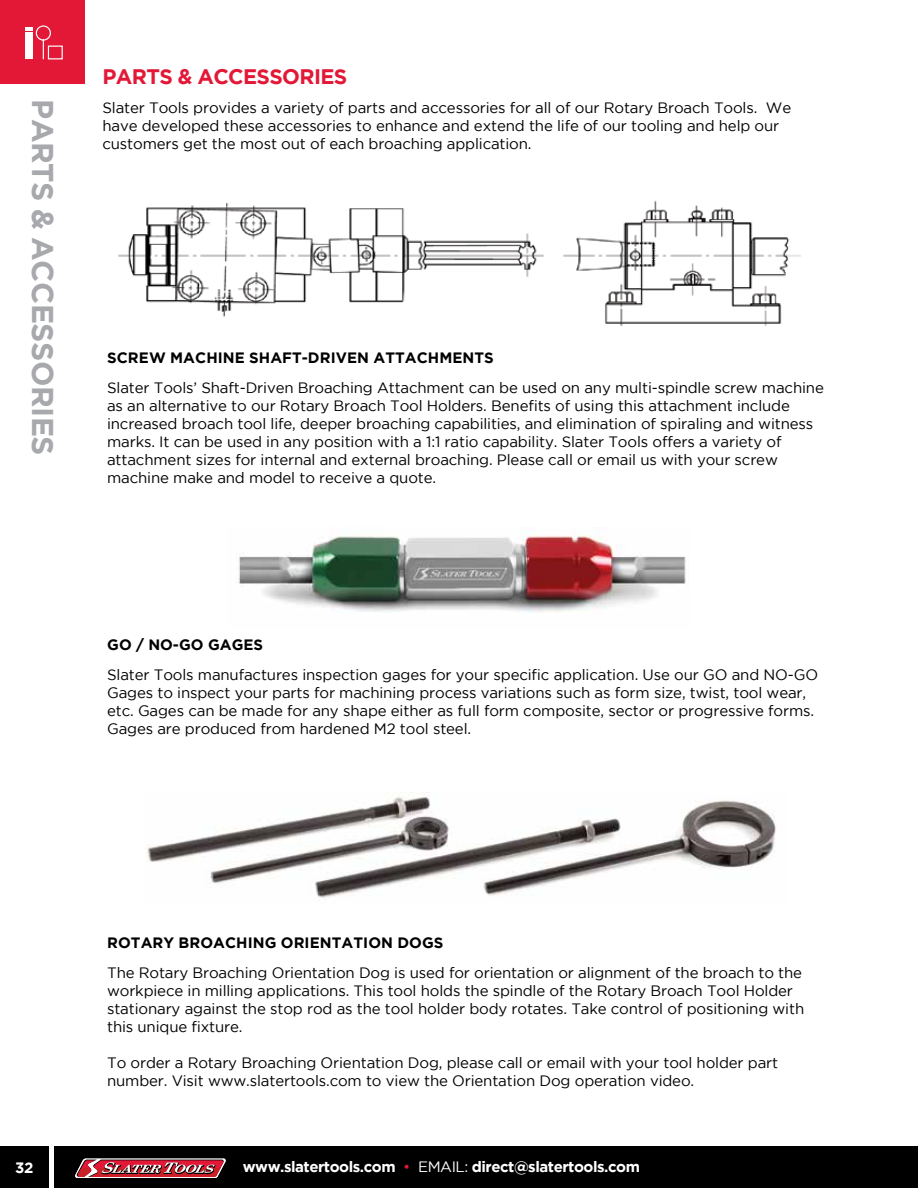
<style>
.page{position:relative;width:918px;height:1188px;background:#fff}
.page>*{position:absolute;margin:0;border:0;box-sizing:border-box;transform-origin:0 0}
.t1{font:700 30px "Gotham";letter-spacing:-.015em;color:#a7a9ac}
.t2{font:700 21px "Gotham";letter-spacing:-.03em;color:#e31837}
.t3{font:15px/18px "Gotham";letter-spacing:-.01em;color:#000}
.t4{font:700 15px "Gotham";letter-spacing:.005em;color:#000}
.t5{font:700 15px "Gotham";letter-spacing:-.03em;color:#fff}
.s1{font-weight:400;color:#e31837}
.s2{font-weight:400}
</style>
<div class="page">
<img style="left:238px;top:531px;width:448px;height:82px">
<img style="left:118px;top:200px;width:683px;height:126px">
<img style="left:145px;top:792px;width:631px;height:106px">
<div style="left:0;top:1147px;width:49px;height:41px;background:#000"></div>
<div style="left:0;top:0;width:84px;height:83px;background:#e31837"></div>
<div style="left:54px;top:1147px;width:864px;height:41px;background:#000"></div>
<svg style="left:75px;top:1159px;width:151px;height:19px;background:#b0515b"></svg>
<svg style="left:25px;top:25px;width:38px;height:35px"></svg>
<h1 class="t1" style="left:60px;top:99px;width:358px;rotate:90deg">PARTS &amp; ACCESSORIES</h1>
<h2 class="t2" style="left:102px;top:64px;width:246px">PARTS &amp; ACCESSORIES</h2>
<p class="t3" style="left:102px;top:99px;width:690px">Slater Tools provides a variety of parts and accessories for all of our Rotary Broach Tools. We have developed these accessories to enhance and extend the life of our tooling and help our customers get the most out of each broaching application.</p>
<p class="t4" style="left:107px;top:349px;width:388px">SCREW MACHINE SHAFT-DRIVEN ATTACHMENTS</p>
<p class="t3" style="left:107px;top:378px;width:718px">Slater Tools’ Shaft-Driven Broaching Attachment can be used on any multi-spindle screw machine as an alternative to our Rotary Broach Tool Holders. Benefits of using this attachment include increased broach tool life, deeper broaching capabilities, and elimination of spiraling and witness marks. It can be used in any position with a 1:1 ratio capability. Slater Tools offers a variety of attachment sizes for internal and external broaching. Please call or email us with your screw machine make and model to receive a quote.</p>
<p class="t4" style="left:107px;top:636px;width:158px">GO / NO-GO GAGES</p>
<p class="t3" style="left:107px;top:666px;width:713px">Slater Tools manufactures inspection gages for your specific application. Use our GO and NO-GO Gages to inspect your parts for machining process variations such as form size, twist, tool wear, etc. Gages can be made for any shape either as full form composite, sector or progressive forms.<br>Gages are produced from hardened M2 tool steel.</p>
<p class="t5" style="left:15px;top:1159px;width:20px">32</p>
<p class="t4" style="left:107px;top:934px;width:338px">ROTARY BROACHING ORIENTATION DOGS</p>
<p class="t3" style="left:107px;top:963px;width:699px">The Rotary Broaching Orientation Dog is used for orientation or alignment of the broach to the workpiece in milling applications. This tool holds the spindle of the Rotary Broach Tool Holder stationary against the stop rod as the tool holder body rotates. Take control of positioning with this unique fixture.</p>
<p class="t3" style="left:107px;top:1053px;width:673px">To order a Rotary Broaching Orientation Dog, please call or email with your tool holder part number. Visit www.slatertools.com to view the Orientation Dog operation video.</p>
<p class="t5" style="left:243px;top:1159px;width:399px">www.slatertools.com <span class="s1">•</span> <span class="s2">EMAIL:</span> direct@slatertools.com</p>
</div>
